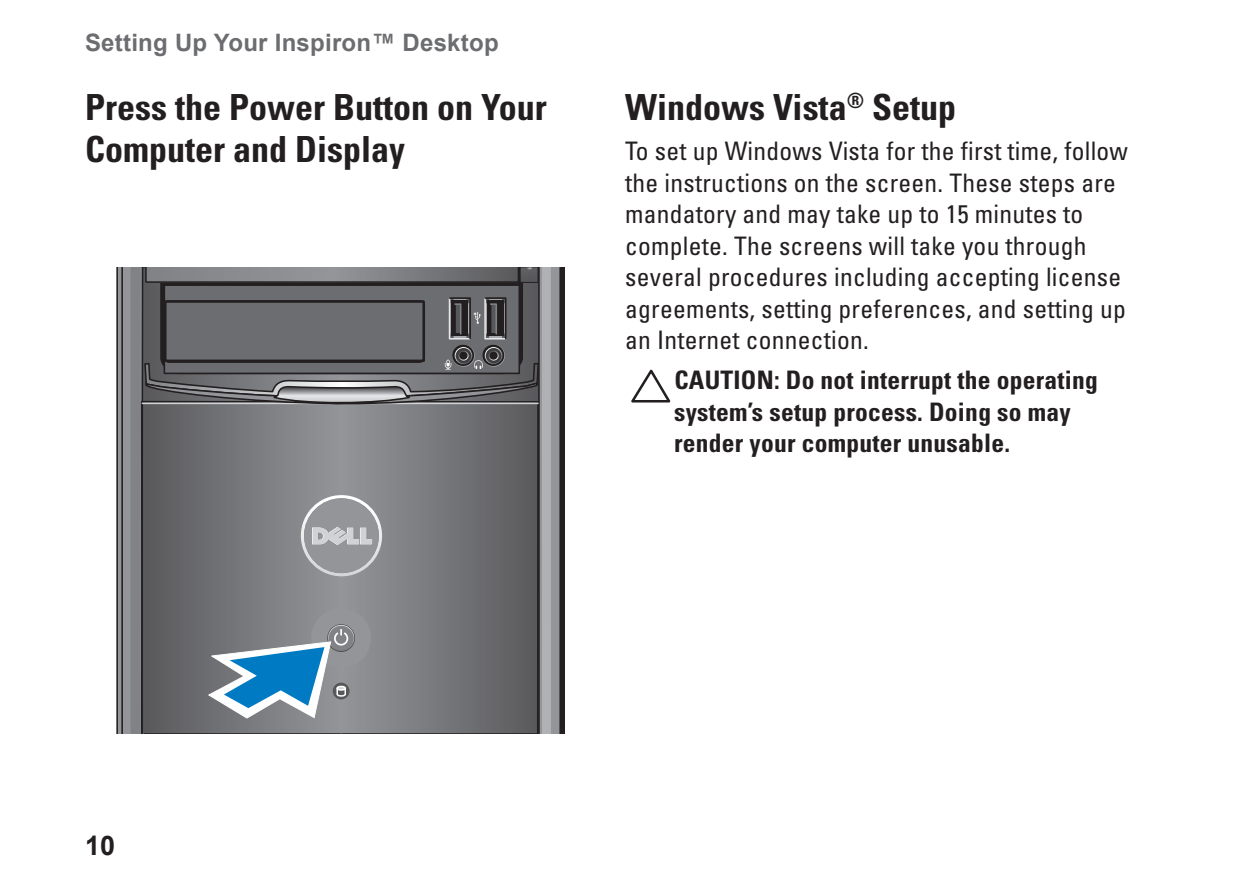
<style>
.page{position:relative;width:1259px;height:893px;background:#fff}
.page>*{position:absolute;margin:0;border:0;box-sizing:border-box;transform-origin:0 0}
.t1{font:700 condensed 36px/42px "Univers";color:#231f20}
.t2{font:700 27px "Arial";color:#231f20}
.t3{font:condensed 25.5px/31.5px "Univers";letter-spacing:.01em;color:#231f20}
.t4{font:700 condensed 25.5px/31.5px "Univers";letter-spacing:.01em;color:#231f20}
.t5{font:700 24px "Arial";letter-spacing:.01em;color:#6c6d70}
</style>
<div class="page">
<svg style="left:121px;top:268px;width:440px;height:465px;background:#808184"></svg>
<svg style="left:539px;top:268px;width:12px;height:465px;background:#a3a4a8"></svg>
<svg style="left:130px;top:268px;width:13px;height:465px;background:#7e7f82"></svg>
<svg style="left:140px;top:400px;width:399px;height:333px;background:#757679"></svg>
<hr style="left:142px;top:403px;width:396px;height:1px;background:#d1d2d4">
<svg style="left:143px;top:268px;width:397px;height:137px;background:#67676a"></svg>
<svg style="left:208px;top:629px;width:140px;height:89px"></svg>
<svg style="left:631px;top:369px;width:40px;height:34px"></svg>
<p class="t5" style="left:85px;top:27px;width:415px">Setting Up Your Inspiron™ Desktop</p>
<h1 class="t1" style="left:85px;top:86px;width:463px">Press the Power Button on Your<br>Computer and Display</h1>
<h1 class="t1" style="left:625px;top:86px;width:332px">Windows Vista<sup>®</sup> Setup</h1>
<p class="t3" style="left:625px;top:135px;width:504px">To set up Windows Vista for the first time, follow the instructions on the screen. These steps are mandatory and may take up to 15 minutes to complete. The screens will take you through several procedures including accepting license agreements, setting preferences, and setting up an Internet connection.</p>
<p class="t4" style="left:674px;top:364px;width:425px">CAUTION: Do not interrupt the operating system’s setup process. Doing so may render your computer unusable.</p>
<p class="t2" style="left:85px;top:827px;width:32px">10</p>
</div>
